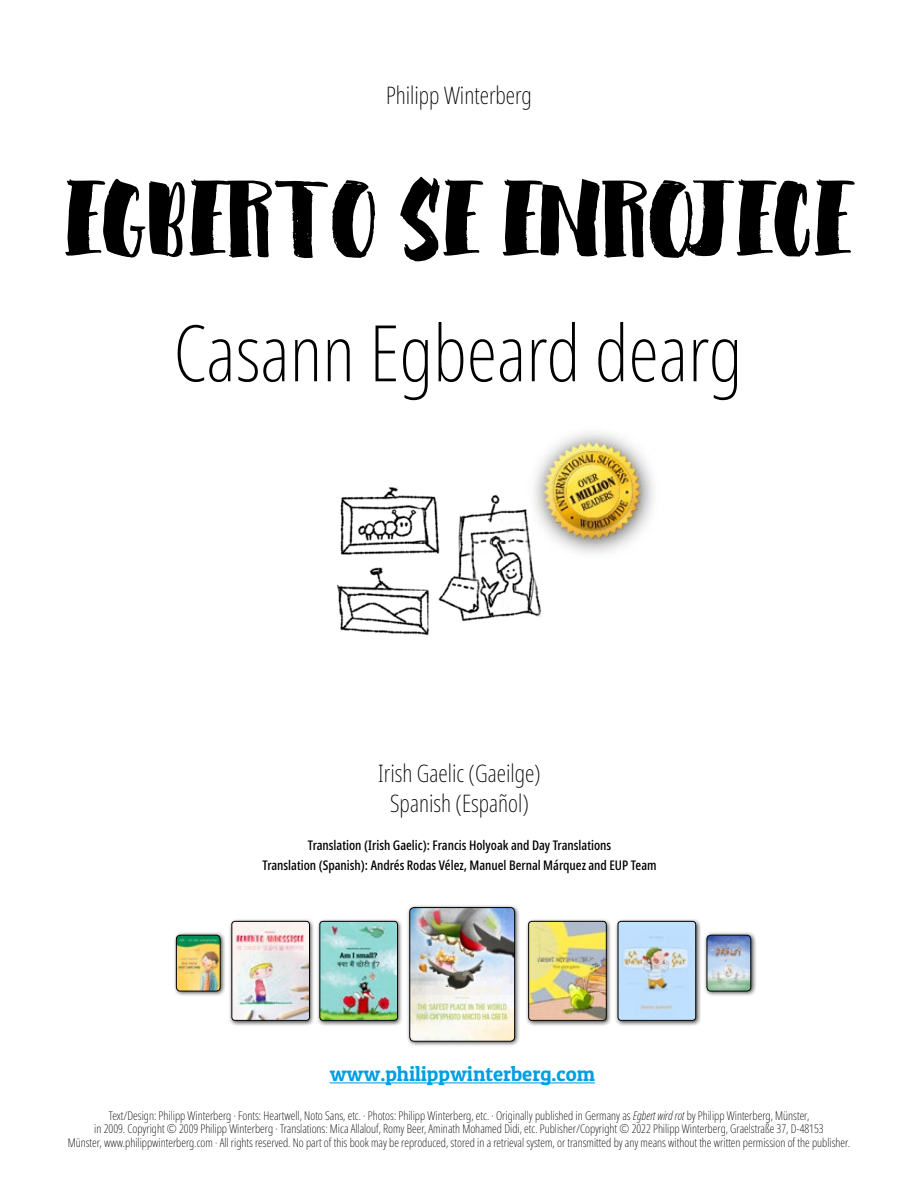
<style>
.page{position:relative;width:918px;height:1189px;background:#fff}
.page>*{position:absolute;margin:0;border:0;box-sizing:border-box;transform-origin:0 0}
.t1{font:90px "Heartwell";color:#000;scale:.96 1}
.t2{font:200 extra-condensed 78px "Noto Sans";color:#000}
.t3{font:200 extra-condensed 24px "Noto Sans";color:#000}
.t4{font:20.7px "Patua One";color:#009ee3}
.t5{font:500 extra-condensed 13.5px "Noto Sans";color:#000}
.t6{font:200 extra-condensed 12px/13.5px "Noto Sans";color:#000;text-align:center}
.s1{font-style:italic}
</style>
<div class="page">
<div style="left:173px;top:931px;width:53px;height:65px;background:#000;opacity:.75"></div>
<img style="left:176px;top:935px;width:44px;height:55px">
<div style="left:176px;top:934px;width:44px;height:57px;border:1px solid #000;border-radius:4px"></div>
<div style="left:703px;top:931px;width:54px;height:65px;background:#000;opacity:.75"></div>
<img style="left:707px;top:935px;width:44px;height:55px">
<div style="left:707px;top:934px;width:44px;height:57px;border:1px solid #000;border-radius:4px"></div>
<div style="left:406px;top:903px;width:115px;height:143px;background:#000;opacity:.75"></div>
<img style="left:410px;top:907px;width:105px;height:134px">
<div style="left:410px;top:907px;width:105px;height:134px;border:1px solid #000;border-radius:4px"></div>
<hr style="left:330px;top:1082px;width:265px;height:1px;background:#009ee3">
<div style="left:525px;top:917px;width:87px;height:109px;background:#000;opacity:.75"></div>
<img style="left:529px;top:921px;width:77px;height:99px">
<div style="left:529px;top:921px;width:77px;height:99px;border:1px solid #000;border-radius:3px"></div>
<div style="left:316px;top:917px;width:87px;height:109px;background:#000;opacity:.75"></div>
<img style="left:320px;top:921px;width:78px;height:99px">
<div style="left:320px;top:921px;width:78px;height:99px;border:1px solid #000;border-radius:3px"></div>
<div style="left:614px;top:917px;width:87px;height:109px;background:#000;opacity:.75"></div>
<img style="left:618px;top:921px;width:78px;height:99px">
<div style="left:618px;top:921px;width:78px;height:99px;border:1px solid #000;border-radius:3px"></div>
<div style="left:228px;top:917px;width:87px;height:109px;background:#000;opacity:.75"></div>
<img style="left:232px;top:921px;width:78px;height:99px">
<div style="left:232px;top:921px;width:78px;height:99px;border:1px solid #000;border-radius:3px"></div>
<img style="left:539px;top:432px;width:115px;height:123px">
<img style="left:336px;top:466px;width:218px;height:169px">
<h3 class="t3" style="left:386px;top:79px;width:147px">Philipp Winterberg</h3>
<h1 class="t1" style="left:65px;top:159px;width:822px">EGBERTO SE ENROJECE</h1>
<h2 class="t2" style="left:174px;top:297px;width:570px">Casann Egbeard dearg</h2>
<h3 class="t3" style="left:378px;top:756px;width:164px">Irish Gaelic (Gaeilge)</h3>
<h3 class="t3" style="left:390px;top:785px;width:140px">Spanish (Español)</h3>
<p class="t5" style="left:308px;top:835px;width:305px">Translation (Irish Gaelic): Francis Holyoak and Day Translations</p>
<p class="t5" style="left:262px;top:855px;width:396px">Translation (Spanish): Andrés Rodas Vélez, Manuel Bernal Márquez and EUP Team</p>
<h3 class="t4" style="left:330px;top:1060px;width:267px">www.philippwinterberg.com</h3>
<p class="t6" style="left:68px;top:1108px;width:784px">Text/Design: Philipp Winterberg · Fonts: Heartwell, Noto Sans, etc. · Photos: Philipp Winterberg, etc. · Originally published in Germany as <span class="s1">Egbert wird rot</span> by Philipp Winterberg, Münster,<br>in 2009. Copyright © 2009 Philipp Winterberg · Translations: Mica Allalouf, Romy Beer, Aminath Mohamed Didi, etc. Publisher/Copyright © 2022 Philipp Winterberg, Graelstraße 37, D-48153<br>Münster, www.philippwinterberg.com · All rights reserved. No part of this book may be reproduced, stored in a retrieval system, or transmitted by any means without the written permission of the publisher.</p>
</div>
